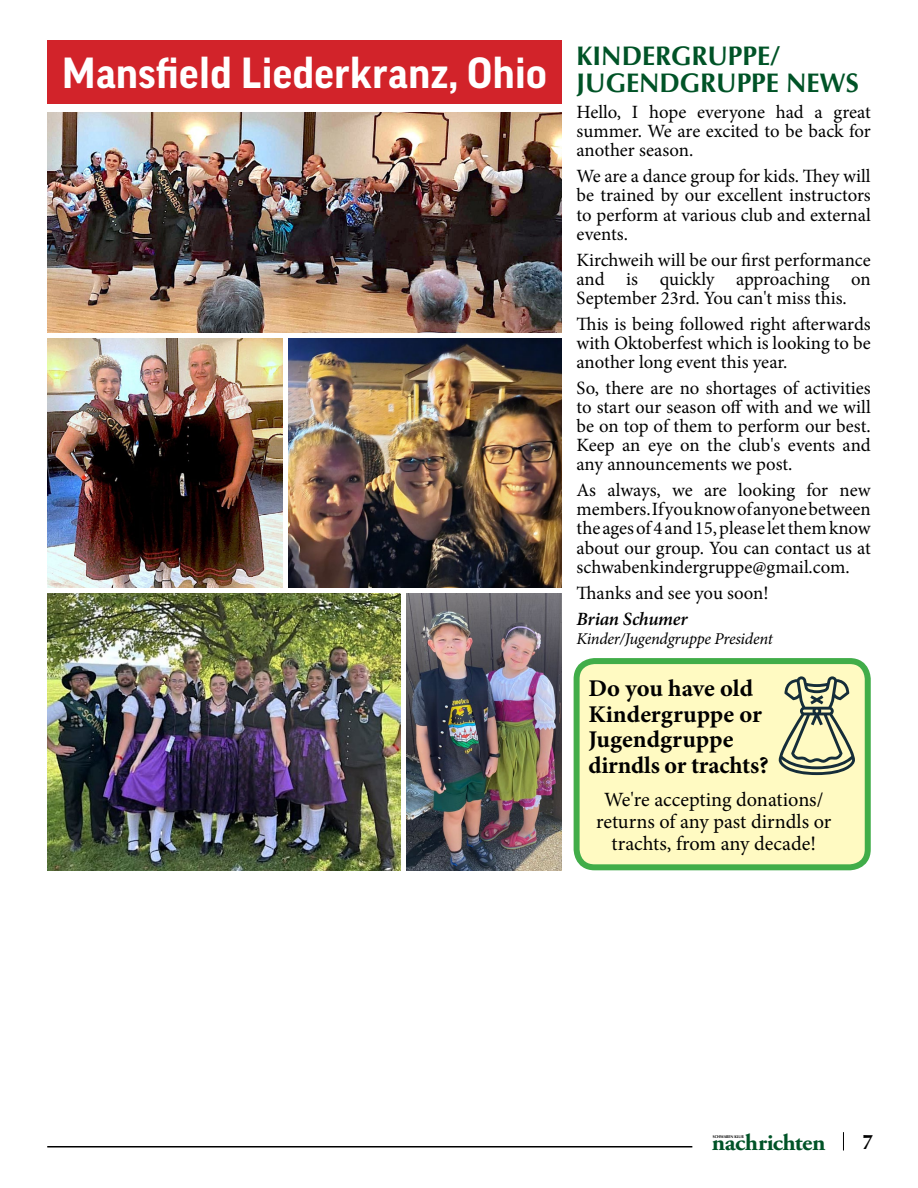
<style>
.page{position:relative;width:918px;height:1188px;background:#fff}
.page>*{position:absolute;margin:0;border:0;box-sizing:border-box;transform-origin:0 0}
.t1{font:700 42px "Good Pro";letter-spacing:.01em;color:#fff}
.t2{font:700 27px/27px "Optima";color:#005327}
.t3{font:700 24px/25.5px "Minion Pro";letter-spacing:-.005em;color:#000}
.t4{font:700 23.25px "Adobe Garamond Pro";letter-spacing:-.02em;color:#005327;scale:1.05 1}
.t5{font:700 21px "Optima";color:#000;scale:.95 1}
.t6{font:20.25px/21.9px "Minion Pro";color:#000;text-align:center}
.t7{font:18.75px/19.2px "Minion Pro";letter-spacing:-.005em;color:#000;text-align:justify}
.t8{font:italic 600 18.75px "Minion Pro";letter-spacing:-.015em;color:#000}
.t9{font:italic 16.5px "Minion Pro";letter-spacing:-.015em;color:#000}
.t10{font:700 4.05px "Optima";letter-spacing:-.015em;color:#000;scale:.95 1}
</style>
<div class="page">
<hr style="left:47px;top:1146px;width:645px;height:2px;background:#000">
<svg style="left:843px;top:1132px;width:1px;height:18px"></svg>
<div style="left:47px;top:40px;width:515px;height:64px;background:#d2232a"></div>
<img style="left:47px;top:594px;width:353px;height:276px">
<img style="left:289px;top:338px;width:273px;height:250px">
<img style="left:47px;top:113px;width:515px;height:219px">
<img style="left:47px;top:338px;width:236px;height:250px">
<img style="left:406px;top:594px;width:156px;height:276px">
<div style="left:577px;top:661px;width:291px;height:206px;background:#fffac2;border-radius:18px"></div>
<div style="left:574px;top:658px;width:297px;height:212px;border:6px solid #41ad49;border-radius:18px"></div>
<svg style="left:779px;top:676px;width:76px;height:99px"></svg>
<h1 class="t1" style="left:62px;top:49px;width:486px">Mansfield Liederkranz, Ohio</h1>
<h2 class="t2" style="left:577px;top:43px;width:284px">KINDERGRUPPE/<br>JUGENDGRUPPE NEWS</h2>
<p class="t7" style="left:577px;top:103px;width:296px">Hello, I hope everyone had a great summer. We are excited to be back for another season.</p>
<p class="t7" style="left:577px;top:167px;width:296px">We are a dance group for kids. They will be trained by our excellent instructors to perform at various club and external events.</p>
<p class="t7" style="left:577px;top:250px;width:296px">Kirchweih will be our first performance and is quickly approaching on September 23rd. You can't miss this.</p>
<p class="t7" style="left:577px;top:314px;width:296px">This is being followed right afterwards with Oktoberfest which is looking to be another long event this year.</p>
<p class="t7" style="left:577px;top:378px;width:296px">So, there are no shortages of activities to start our season off with and we will be on top of them to perform our best.<br>Keep an eye on the club's events and any announcements we post.</p>
<p class="t7" style="left:577px;top:481px;width:296px">As always, we are looking for new members. If you know of anyone between the ages of 4 and 15, please let them know about our group. You can contact us at schwabenkindergruppe@gmail.com.</p>
<p class="t7" style="left:577px;top:583px;width:194px">Thanks and see you soon!</p>
<p class="t8" style="left:577px;top:606px;width:113px">Brian Schumer</p>
<p class="t9" style="left:577px;top:627px;width:198px">Kinder/Jugendgruppe President</p>
<p class="t3" style="left:589px;top:675px;width:181px">Do you have old<br>Kindergruppe or<br>Jugendgruppe dirndls or trachts?</p>
<p class="t6" style="left:596px;top:789px;width:237px">We're accepting donations/ returns of any past dirndls or trachts, from any decade!</p>
<p class="t4" style="left:712px;top:1129px;width:110px">nachrichten</p>
<p class="t5" style="left:863px;top:1130px;width:13px">7</p>
<p class="t10" style="left:713px;top:1134px;width:34px">SCHWABEN KLUB</p>
</div>
